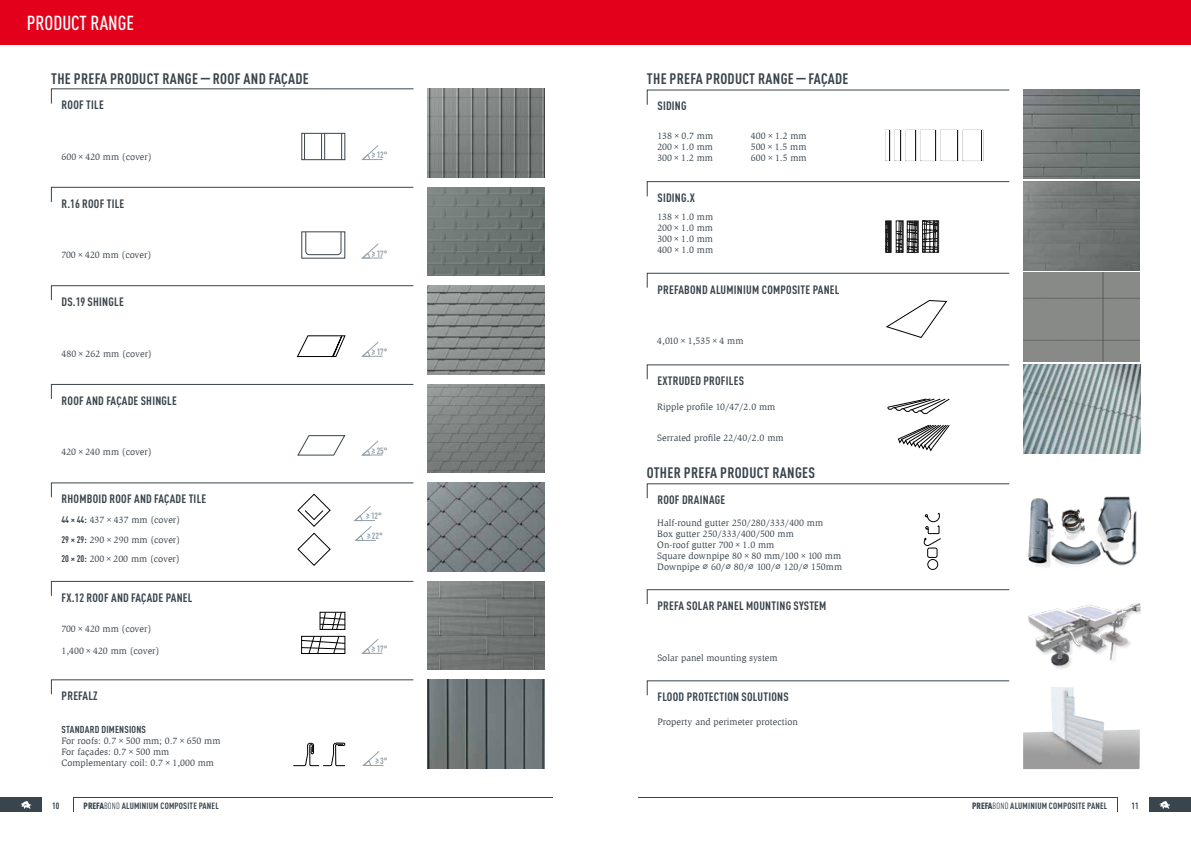
<style>
.page{position:relative;width:1191px;height:842px;background:#fff}
.page>*{position:absolute;margin:0;border:0;box-sizing:border-box;transform-origin:0 0}
.t1{font:500 condensed 20px "DIN Pro";color:#fff}
.t2{font:700 condensed 15px "DIN Pro";letter-spacing:.02em;color:#39444c}
.t3{font:700 condensed 12px "DIN Pro";letter-spacing:.02em;color:#39444c}
.t4{font:700 condensed 10px "DIN Pro";letter-spacing:.02em;color:#39444c}
.t5{font:9.5px/11px "Slimbach Pro";color:#39444c;text-align:justify}
.t6{font:700 condensed 9px "DIN Pro";letter-spacing:.02em;color:#39444c}
.t7{font:700 condensed 9px "DIN Pro";color:#93a0a7}
.s1{font-family:"DIN Pro";font-weight:700;font-stretch:condensed}
.s2{font-family:"STIX General"}
.s3{font-weight:900}
.s4{font-weight:400}
</style>
<div class="page">
<img style="left:428px;top:89px;width:116px;height:88px">
<div style="left:301px;top:133px;width:44px;height:27px;background:#fff;border:1px solid #39444c"></div>
<svg style="left:304px;top:133px;width:1px;height:27px"></svg>
<svg style="left:321px;top:133px;width:4px;height:27px"></svg>
<svg style="left:341px;top:133px;width:1px;height:27px"></svg>
<svg style="left:361px;top:145px;width:22px;height:15px"></svg>
<img style="left:428px;top:187px;width:116px;height:89px">
<svg style="left:301px;top:232px;width:44px;height:26px"></svg>
<svg style="left:305px;top:231px;width:36px;height:24px"></svg>
<svg style="left:361px;top:243px;width:22px;height:16px"></svg>
<img style="left:428px;top:285px;width:116px;height:89px">
<svg style="left:297px;top:335px;width:48px;height:22px"></svg>
<svg style="left:361px;top:342px;width:22px;height:15px"></svg>
<img style="left:428px;top:384px;width:116px;height:89px">
<svg style="left:297px;top:435px;width:48px;height:21px"></svg>
<svg style="left:361px;top:440px;width:22px;height:16px"></svg>
<img style="left:428px;top:483px;width:116px;height:88px">
<img style="left:428px;top:581px;width:116px;height:89px">
<svg style="left:301px;top:636px;width:44px;height:18px"></svg>
<svg style="left:319px;top:612px;width:26px;height:18px"></svg>
<svg style="left:361px;top:639px;width:22px;height:15px"></svg>
<img style="left:428px;top:680px;width:116px;height:88px">
<svg style="left:293px;top:742px;width:52px;height:24px"></svg>
<svg style="left:362px;top:751px;width:22px;height:15px"></svg>
<svg style="left:51px;top:88px;width:363px;height:16px"></svg>
<svg style="left:51px;top:187px;width:363px;height:16px"></svg>
<svg style="left:51px;top:285px;width:363px;height:16px"></svg>
<svg style="left:51px;top:384px;width:363px;height:15px"></svg>
<svg style="left:51px;top:581px;width:363px;height:15px"></svg>
<svg style="left:51px;top:679px;width:363px;height:16px"></svg>
<svg style="left:51px;top:482px;width:363px;height:84px"></svg>
<img style="left:1023px;top:90px;width:116px;height:88px">
<svg style="left:646px;top:89px;width:364px;height:16px"></svg>
<svg style="left:885px;top:130px;width:98px;height:31px"></svg>
<hr style="left:915px;top:130px;width:1px;height:31px;background:#1c1c1c">
<img style="left:1023px;top:181px;width:116px;height:89px">
<svg style="left:646px;top:181px;width:364px;height:16px"></svg>
<svg style="left:885px;top:221px;width:53px;height:32px"></svg>
<div style="left:1023px;top:273px;width:117px;height:88px;background:#888a87"></div>
<svg style="left:646px;top:273px;width:364px;height:15px"></svg>
<svg style="left:886px;top:300px;width:60px;height:38px"></svg>
<img style="left:1023px;top:364px;width:117px;height:89px">
<img style="left:1028px;top:496px;width:109px;height:71px">
<svg style="left:646px;top:364px;width:364px;height:16px"></svg>
<svg style="left:887px;top:399px;width:62px;height:16px"></svg>
<svg style="left:898px;top:425px;width:51px;height:27px"></svg>
<svg style="left:646px;top:483px;width:364px;height:16px"></svg>
<svg style="left:923px;top:513px;width:18px;height:33px"></svg>
<div style="left:927px;top:548px;width:10px;height:10px;border:1px solid #000;border-radius:2px"></div>
<div style="left:927px;top:559px;width:11px;height:11px;border:1px solid #000;border-radius:50%"></div>
<img style="left:1028px;top:603px;width:111px;height:65px">
<svg style="left:646px;top:589px;width:364px;height:16px"></svg>
<img style="left:1023px;top:688px;width:116px;height:81px">
<svg style="left:646px;top:680px;width:364px;height:16px"></svg>
<div style="left:0;top:0;width:1191px;height:44px;background:#e2001a"></div>
<svg style="left:73px;top:798px;width:1px;height:14px"></svg>
<div style="left:0;top:797px;width:42px;height:15px;background:#39444c"></div>
<svg style="left:21px;top:801px;width:10px;height:8px"></svg>
<hr style="left:73px;top:797px;width:480px;height:1px;background:#39444c">
<svg style="left:1117px;top:797px;width:1px;height:15px"></svg>
<div style="left:1149px;top:797px;width:42px;height:15px;background:#39444c"></div>
<svg style="left:1159px;top:801px;width:11px;height:8px"></svg>
<hr style="left:638px;top:797px;width:479px;height:1px;background:#39444c">
<h1 class="t1" style="left:27px;top:8px;width:109px">PRODUCT RANGE</h1>
<h2 class="t2" style="left:51px;top:68px;width:259px">THE PREFA PRODUCT RANGE—ROOF AND FAÇADE</h2>
<p class="t3" style="left:62px;top:96px;width:44px">ROOF TILE</p>
<p class="t5" style="left:61px;top:151px;width:92px">600×420 mm (cover)</p>
<p class="t7" style="left:372px;top:148px;width:17px">≥ 12°</p>
<p class="t3" style="left:62px;top:194px;width:64px">R.16 ROOF TILE</p>
<p class="t5" style="left:61px;top:250px;width:91px">700×420 mm (cover)</p>
<p class="t7" style="left:372px;top:247px;width:17px">≥ 17°</p>
<p class="t3" style="left:62px;top:293px;width:64px">DS.19 SHINGLE</p>
<p class="t5" style="left:61px;top:348px;width:92px">480×262 mm (cover)</p>
<p class="t7" style="left:372px;top:345px;width:17px">≥ 17°</p>
<p class="t3" style="left:62px;top:391px;width:117px">ROOF AND FAÇADE SHINGLE</p>
<p class="t5" style="left:61px;top:447px;width:92px">420×240 mm (cover)</p>
<p class="t7" style="left:372px;top:444px;width:17px">≥ 25°</p>
<p class="t3" style="left:62px;top:490px;width:146px">RHOMBOID ROOF AND FAÇADE TILE</p>
<p class="t5" style="left:61px;top:510px;width:120px;line-height:19.3px"><span class="s1">44 × 44:</span> 437×437 mm (cover)<br><span class="s1">29 × 29:</span> 290×290 mm (cover)<br><span class="s1">20 × 20:</span> 200×200 mm (cover)</p>
<p class="t7" style="left:366px;top:509px;width:17px">≥ 12°</p>
<p class="t7" style="left:367px;top:529px;width:17px">≥ 22°</p>
<p class="t3" style="left:62px;top:589px;width:132px">FX.12 ROOF AND FAÇADE PANEL</p>
<p class="t5" style="left:61px;top:623px;width:91px">700×420 mm (cover)</p>
<p class="t5" style="left:61px;top:645px;width:99px">1,400×420 mm (cover)</p>
<p class="t7" style="left:372px;top:642px;width:17px">≥ 17°</p>
<p class="t3" style="left:62px;top:687px;width:38px">PREFALZ</p>
<p class="t4" style="left:62px;top:722px;width:86px">STANDARD DIMENSIONS</p>
<p class="t5" style="left:61px;top:735px;width:160px;text-align:left">For roofs: 0.7×500 mm; 0.7×650 mm<br>For façades: 0.7×500 mm<br>Complementary coil: 0.7×1,000 mm</p>
<p class="t7" style="left:375px;top:754px;width:14px">≥3°</p>
<h2 class="t2" style="left:647px;top:68px;width:203px">THE PREFA PRODUCT RANGE—FAÇADE</h2>
<p class="t3" style="left:657px;top:97px;width:31px">SIDING</p>
<p class="t5" style="left:657px;top:130px;width:57px">138×0.7 mm 200×1.0 mm 300×1.2 mm</p>
<p class="t5" style="left:751px;top:130px;width:57px">400×1.2 mm 500×1.5 mm 600×1.5 mm</p>
<p class="t3" style="left:657px;top:189px;width:39px">SIDING.X</p>
<p class="t5" style="left:657px;top:211px;width:57px">138×1.0 mm 200×1.0 mm 300×1.0 mm 400×1.0 mm</p>
<p class="t3" style="left:657px;top:280px;width:184px">PREFABOND ALUMINIUM COMPOSITE PANEL</p>
<p class="t5" style="left:657px;top:336px;width:88px">4,010×1,535×4 mm</p>
<p class="t3" style="left:657px;top:372px;width:88px">EXTRUDED PROFILES</p>
<p class="t5" style="left:657px;top:401px;width:119px">Ripple profile 10/47/2.0 mm</p>
<p class="t5" style="left:657px;top:432px;width:128px">Serrated profile 22/40/2.0 mm</p>
<h2 class="t2" style="left:646px;top:462px;width:170px">OTHER PREFA PRODUCT RANGES</h2>
<p class="t3" style="left:657px;top:491px;width:69px">ROOF DRAINAGE</p>
<p class="t5" style="left:657px;top:517px;width:186px;text-align:left">Half-round gutter 250/280/333/400 mm<br>Box gutter 250/333/400/500 mm<br>On-roof gutter 700×1.0 mm<br>Square downpipe 80×80 mm/100×100 mm Downpipe <span class="s2">⌀</span> 60/<span class="s2">⌀</span> 80/<span class="s2">⌀</span> 100/<span class="s2">⌀</span> 120/<span class="s2">⌀</span> 150mm</p>
<p class="t3" style="left:657px;top:597px;width:170px">PREFA SOLAR PANEL MOUNTING SYSTEM</p>
<p class="t5" style="left:657px;top:652px;width:122px">Solar panel mounting system</p>
<p class="t3" style="left:657px;top:688px;width:133px">FLOOD PROTECTION SOLUTIONS</p>
<p class="t5" style="left:657px;top:717px;width:142px">Property and perimeter protection</p>
<p class="t6" style="left:52px;top:799px;width:9px">10</p>
<p class="t6" style="left:84px;top:799px;width:137px"><span class="s3">PREFA</span><span class="s4">BOND</span> ALUMINIUM COMPOSITE PANEL</p>
<p class="t6" style="left:972px;top:799px;width:137px"><span class="s3">PREFA</span><span class="s4">BOND</span> ALUMINIUM COMPOSITE PANEL</p>
<p class="t6" style="left:1131px;top:799px;width:9px">11</p>
</div>
